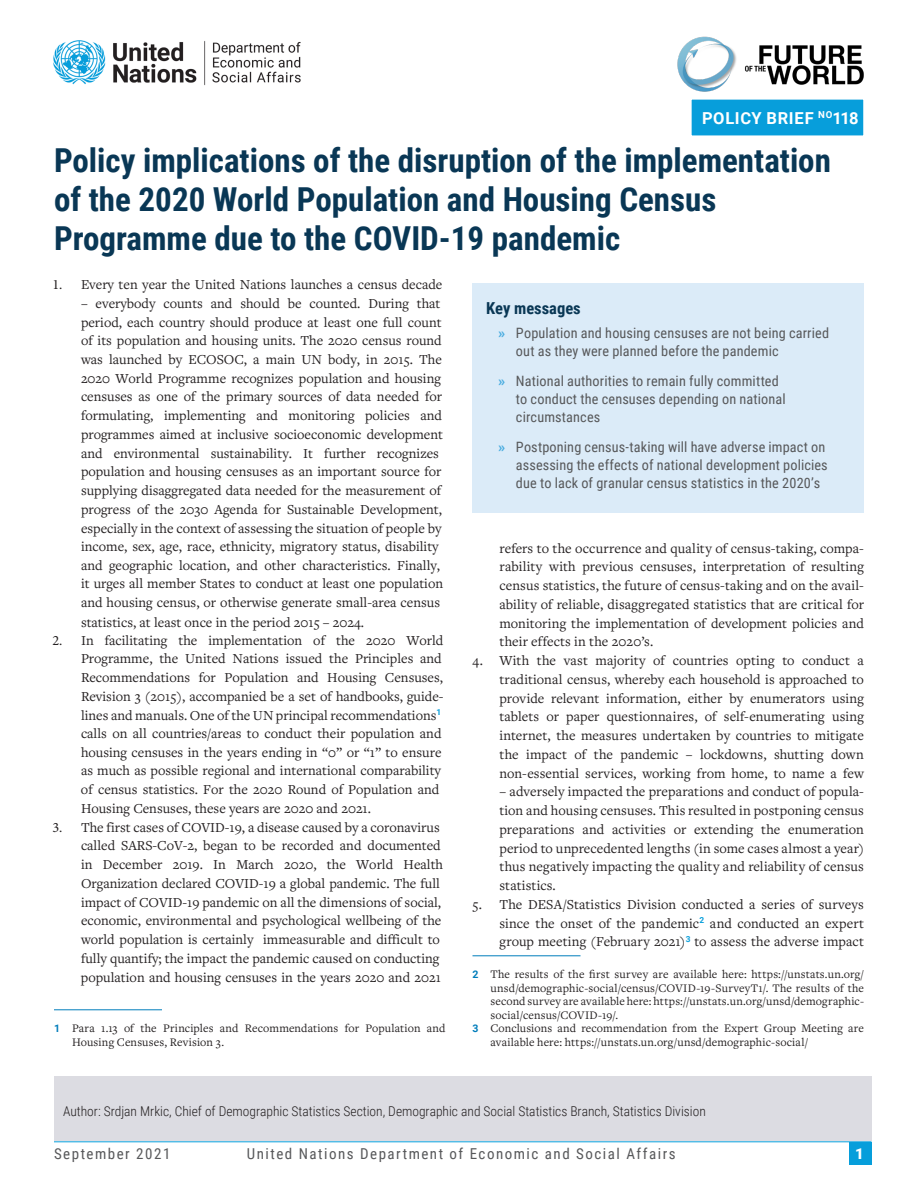
<style>
.page{position:relative;width:918px;height:1188px;background:#fff}
.page>*{position:absolute;margin:0;border:0;box-sizing:border-box;transform-origin:0 0}
.t1{font:700 33px/39px "Roboto Condensed";color:#093755}
.PolicyBriefHead{font:700 16.5px "Roboto";letter-spacing:.04em;color:#fff}
.Summary_box{font:700 16.5px "Roboto Condensed";color:#093755}
.t2{font:15px "Roboto Condensed";letter-spacing:.1em;color:#57585a}
.t3{font:900 15px "Roboto";color:#fff}
.t4{font:14.25px/18.8px "Freight Text Pro";color:#231f20}
.t5{font:14.25px/18px "Roboto Condensed";letter-spacing:.01em;color:#57585a}
.Figure_head_1{font:300 13.5px "Roboto Condensed";color:#231f20}
.Footnote{font:12px/13.5px "Freight Text Pro";letter-spacing:.01em;color:#231f20}
.s1{font-family:"Minion Pro"}
.s2{font-family:"Roboto";font-weight:700;font-size:10.5px;color:#007dbb}
.s3{font-family:"Roboto";font-weight:700;color:#48ace0}
</style>
<div class="page">
<div style="left:849px;top:1142px;width:22px;height:23px;background:#069edb"></div>
<hr style="left:54px;top:1141px;width:818px;height:1px;background:#069edb">
<hr style="left:54px;top:1010px;width:108px;height:1px;background:#007dbb">
<hr style="left:472px;top:956px;width:108px;height:1px;background:#007dbb">
<div style="left:691px;top:98px;width:173px;height:39px;background:#079edb"></div>
<div style="left:689px;top:97px;width:177px;height:41px;border:2px solid #fff"></div>
<img style="left:53px;top:40px;width:248px;height:46px">
<div style="left:54px;top:1076px;width:818px;height:65px;background:#dcdce2"></div>
<img style="left:677px;top:36px;width:187px;height:56px">
<div style="left:472px;top:284px;width:392px;height:229px;background:#dbebf8"></div>
<p class="PolicyBriefHead" style="left:702px;top:107px;width:158px">POLICY BRIEF <sup>NO</sup>118</p>
<p class="t1" style="left:54px;top:140px;width:779px">Policy implications of the disruption of the implementation of the 2020 World Population and Housing Census<br>Programme due to the COVID-19 pandemic</p>
<p class="t4" style="left:52px;top:275px;width:391px"><span class="s1">1.</span> Every ten year the United Nations launches a census decade</p>
<p class="t4" style="left:81px;top:293px;width:364px">– everybody counts and should be counted. During that period, each country should produce at least one full count of its population and housing units. The 2020 census round was launched by ECOSOC, a main UN body, in 2015. The 2020 World Programme recognizes population and housing censuses as one of the primary sources of data needed for formulating, implementing and monitoring policies and programmes aimed at inclusive socioeconomic development and environmental sustainability. It further recognizes population and housing censuses as an important source for supplying disaggregated data needed for the measurement of progress of the 2030 Agenda for Sustainable Development, especially in the context of assessing the situation of people by</p>
<p class="t4" style="left:81px;top:537px;width:364px">income, sex, age, race, ethnicity, migratory status, disability and geographic location, and other characteristics. Finally, it urges all member States to conduct at least one population and housing census, or otherwise generate small-area census statistics, at least once in the period 2015 – 2024.</p>
<p class="t4" style="left:81px;top:630px;width:364px;text-indent:-29px"><span class="s1">2.</span> In facilitating the implementation of the 2020 World Programme, the United Nations issued the Principles and Recommendations for Population and Housing Censuses, Revision 3 (2015), accompanied be a set of handbooks, guide&shy;lines and manuals. One of the UN principal recommendations<sup>1 </sup>calls on all countries/areas to conduct their population and housing censuses in the years ending in “0” or “1” to ensure as much as possible regional and international comparability of census statistics. For the 2020 Round o<span class="s1">f</span> Population and Housing Censuses, these years are 2020 and 2021.</p>
<p class="t4" style="left:81px;top:818px;width:364px;text-indent:-29px"><span class="s1">3.</span> The first cases of COVID-19, a disease caused by a coronavirus called SARS-CoV-2, began to be recorded and documented in December 2019. In March 2020, the World Health Organization declared COVID-19 a global pandemic. The full impact of COVID-19 pandemic on all the dimensions of social,</p>
<p class="t4" style="left:81px;top:910px;width:362px">economic, environmental and psychological wellbeing of the world population is certainly immeasurable and difficult to fully quantify; the impact the pandemic caused on conducting population and housing censuses in the years 2020 and 2021</p>
<p class="Footnote" style="left:72px;top:1021px;width:375px;text-indent:-18px"><span class="s2">1</span> Para 1.13 of the Principles and Recommendations for Population and<br>Housing Censuses, Revision 3.</p>
<p class="Summary_box" style="left:486px;top:297px;width:96px">Key messages</p>
<p class="t5" style="left:516px;top:324px;width:315px;text-indent:-18px"><span class="s3">»</span> Population and housing censuses are not being carried out as they were planned before the pandemic</p>
<p class="t5" style="left:516px;top:372px;width:271px;text-indent:-18px"><span class="s3">»</span> National authorities to remain fully committed to conduct the censuses depending on national circumstances</p>
<p class="t5" style="left:516px;top:438px;width:313px;text-indent:-18px"><span class="s3">»</span> Postponing census-taking will have adverse impact on assessing the effects of national development policies due to lack of granular census statistics in the 2020’s</p>
<p class="t4" style="left:500px;top:538px;width:366px;text-align:justify">refers to the occurrence and quality of census-taking, compa&shy;rability with previous censuses, interpretation of resulting census statistics, the future of census-taking and on the avail&shy;ability of reliable, disaggregated statistics that are critical for monitoring the implementation of development policies and their effects in the 2020’s.</p>
<p class="t4" style="left:500px;top:651px;width:366px;text-align:justify;text-indent:-27px">4. With the vast majority of countries opting to conduct a traditional census, whereby each household is approached to provide relevant information, either by enumerators using tablets or paper questionnaires, of self-enumerating using internet, the measures undertaken by countries to mitigate the impact of the pandemic – lockdowns, shutting down non-essential services, working from home, to name a few</p>
<p class="t4" style="left:500px;top:782px;width:366px;text-align:justify">– adversely impacted the preparations and conduct of popula&shy;tion and housing censuses. This resulted in postponing census preparations and activities or extending the enumeration period to unprecedented lengths (in some cases almost a year) thus negatively impacting the quality and reliability of census statistics.</p>
<p class="t4" style="left:500px;top:894px;width:366px;text-align:justify;text-indent:-27px">5. The DESA/Statistics Division conducted a series of surveys since the onset of the pandemic<sup>2</sup> and conducted an expert group meeting (February 2021)<sup>3</sup> to assess the adverse impact</p>
<p class="Footnote" style="left:490px;top:967px;width:375px;text-align:justify;text-indent:-18px"><span class="s2">2</span> The results of the first survey are available here: https://unstats.un.org/ unsd/demographic-social/census/COVID-19-SurveyT1/. The results of the second survey are available here: https://unstats.un.org/unsd/demographic&shy;social/census/COVID-19/.</p>
<p class="Footnote" style="left:490px;top:1021px;width:375px;text-indent:-18px"><span class="s2">3</span> Conclusions and recommendation from the Expert Group Meeting are available here: https://unstats.un.org/unsd/demographic-social/</p>
<p class="Figure_head_1" style="left:63px;top:1101px;width:644px">Author: Srdjan Mrkic, Chief of Demographic Statistics Section, Demographic and Social Statistics Branch, Statistics Division</p>
<p class="t2" style="left:54px;top:1143px;width:118px">September 2021</p>
<p class="t2" style="left:247px;top:1143px;width:430px">United Nations Department of Economic and Social Affairs</p>
<p class="t3" style="left:855px;top:1143px;width:10px">1</p>
</div>
